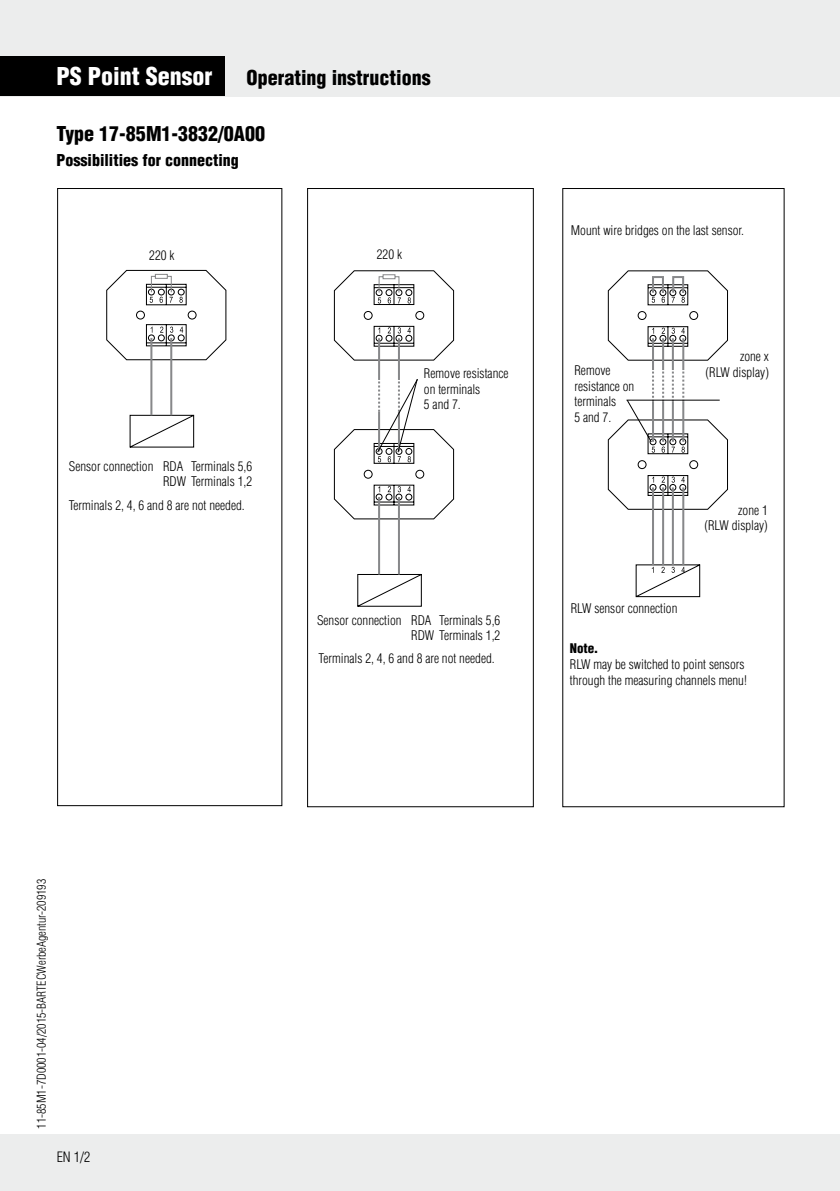
<style>
.page{position:relative;width:840px;height:1191px;background:#fff}
.page>*{position:absolute;margin:0;border:0;box-sizing:border-box;transform-origin:0 0}
.t1{font:900 condensed 24px "Helvetica";color:#fff}
.t2{font:900 condensed 20px "Helvetica";color:#000}
.t3{font:900 condensed 16px "Helvetica";color:#000}
.t4{font:300 condensed 14px "Helvetica";color:#000}
.t5{font:300 condensed 13px/15.6px "Helvetica";color:#000;text-align:right}
.t6{font:900 condensed 13px "Helvetica";color:#000}
.t7{font:300 condensed 12px "Helvetica";color:#000}
</style>
<div class="page">
<div style="left:57px;top:188px;width:225px;height:618px;border:1px solid #000"></div>
<div style="left:307px;top:188px;width:226px;height:619px;border:1px solid #000"></div>
<svg style="left:129px;top:414px;width:66px;height:34px"></svg>
<hr style="left:150px;top:338px;width:2px;height:77px;background:#87888a">
<hr style="left:170px;top:338px;width:2px;height:77px;background:#87888a">
<svg style="left:106px;top:270px;width:121px;height:91px"></svg>
<svg style="left:357px;top:573px;width:65px;height:34px"></svg>
<hr style="left:378px;top:497px;width:2px;height:77px;background:#87888a">
<hr style="left:398px;top:497px;width:2px;height:77px;background:#87888a">
<svg style="left:333px;top:270px;width:121px;height:91px"></svg>
<hr style="left:378px;top:338px;width:2px;height:42px;background:#87888a">
<hr style="left:398px;top:338px;width:2px;height:42px;background:#87888a">
<hr style="left:651px;top:487px;width:2px;height:78px;background:#87888a">
<hr style="left:671px;top:487px;width:2px;height:78px;background:#87888a">
<hr style="left:661px;top:487px;width:2px;height:78px;background:#87888a">
<hr style="left:682px;top:487px;width:2px;height:78px;background:#87888a">
<svg style="left:635px;top:563px;width:65px;height:35px"></svg>
<svg style="left:333px;top:378px;width:121px;height:142px"></svg>
<svg style="left:607px;top:270px;width:121px;height:240px"></svg>
<div style="left:0;top:0;width:839px;height:96px;background:#eceded"></div>
<div style="left:0;top:57px;width:224px;height:39px;background:#000"></div>
<div style="left:0;top:1134px;width:839px;height:57px;background:#eceded"></div>
<h1 class="t1" style="left:56px;top:61px;width:157px">PS Point Sensor</h1>
<h2 class="t2" style="left:246px;top:65px;width:185px">Operating instructions</h2>
<h2 class="t2" style="left:56px;top:121px;width:210px">Type 17-85M1-3832/0A00</h2>
<p class="t3" style="left:56px;top:150px;width:184px">Possibilities for connecting</p>
<p class="t5" style="left:149px;top:248px;width:27px">220 k</p>
<p class="t5" style="left:376px;top:246px;width:27px">220 k</p>
<p class="t5" style="left:69px;top:458px;width:185px">Sensor connection RDA Terminals 5,6<br>RDW Terminals 1,2</p>
<p class="t5" style="left:69px;top:498px;width:177px">Terminals 2, 4, 6 and 8 are not needed.</p>
<p class="t5" style="left:424px;top:365px;width:86px;text-align:left">Remove resistance on terminals<br>5 and 7.</p>
<p class="t5" style="left:317px;top:612px;width:185px">Sensor connection RDA Terminals 5,6<br>RDW Terminals 1,2</p>
<p class="t5" style="left:318px;top:650px;width:177px">Terminals 2, 4, 6 and 8 are not needed.</p>
<p class="t5" style="left:570px;top:222px;width:175px">Mount wire bridges on the last sensor.</p>
<p class="t5" style="left:574px;top:362px;width:61px;text-align:left">Remove resistance on terminals<br>5 and 7.</p>
<p class="t5" style="left:705px;top:349px;width:65px">zone x<br>(RLW display)</p>
<p class="t5" style="left:570px;top:601px;width:108px">RLW sensor connection</p>
<p class="t5" style="left:704px;top:502px;width:65px">zone 1<br>(RLW display)</p>
<p class="t6" style="left:569px;top:640px;width:29px">Note.</p>
<p class="t5" style="left:569px;top:656px;width:178px;text-align:left">RLW may be switched to point sensors through the measuring channels menu!</p>
<p class="t7" style="left:34px;top:1128px;width:251px;rotate:-90deg">11-85M1-7D0001-04/2015-BARTECWerbeAgentur-209193</p>
<p class="t4" style="left:57px;top:1149px;width:35px">EN 1/2</p>
</div>
